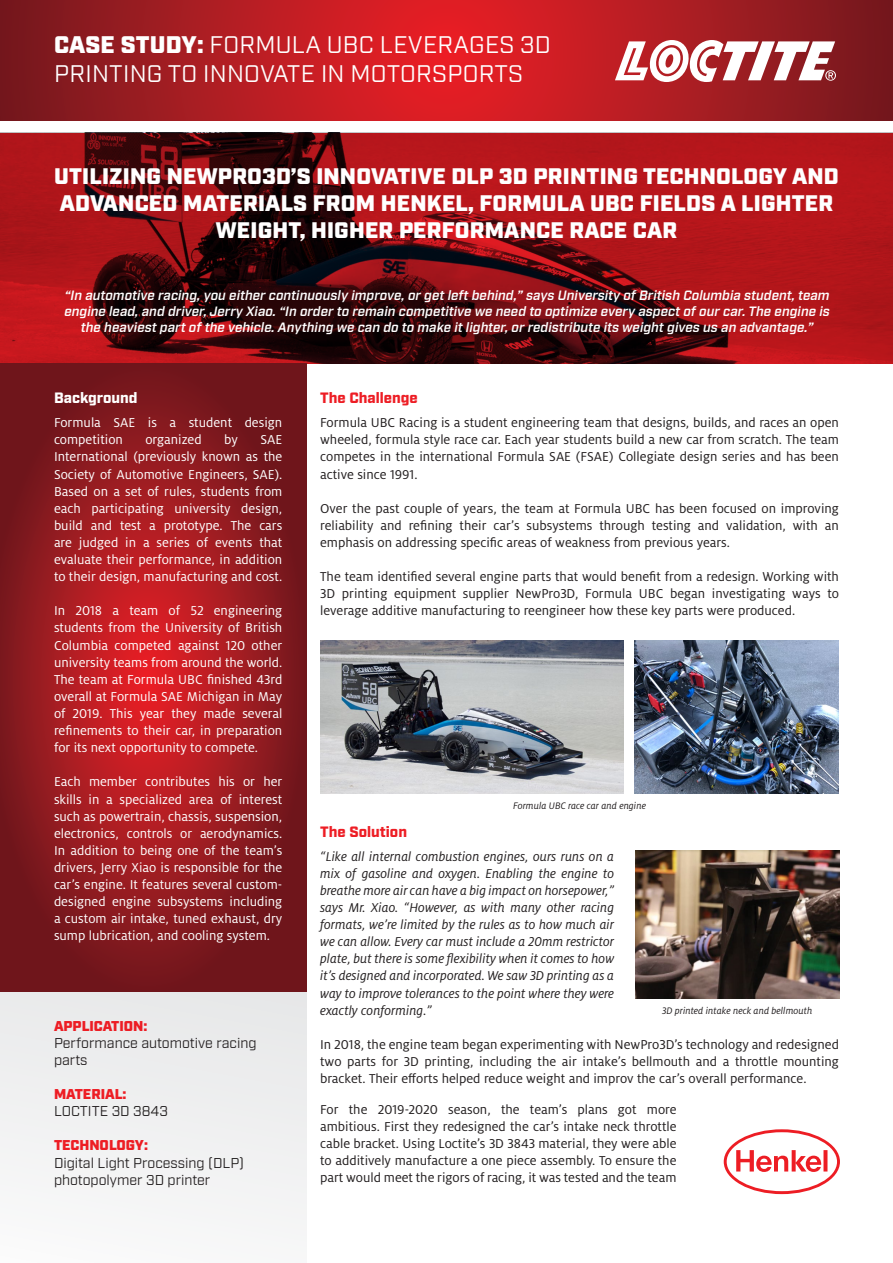
<style>
.page{position:relative;width:893px;height:1263px;background:#fff}
.page>*{position:absolute;margin:0;border:0;box-sizing:border-box;transform-origin:0 0}
.t1{font:24px/28.8px "Industry";letter-spacing:.01em;color:#fff}
.t2{font:900 22.5px/27px "Industry";letter-spacing:.01em;color:#fff;text-align:center}
.t3{font:900 15px "Industry";color:#ed1d24}
.t4{font:900 15px "Industry";color:#fff}
.t5{font:14.25px/17.1px "Henkel Milo";color:#231f20;text-align:justify}
.t6{font:14.25px/17.1px "Henkel Milo";color:#fff;text-align:justify}
.t7{font:italic 14.25px/17.1px "Henkel Milo";color:#231f20;text-align:justify}
.t8{font:14.25px/17.1px "Industry";color:#231f20}
.t9{font:900 14.25px "Industry";color:#ed1d24}
.t10{font:italic 600 13.5px/16.2px "Industry";color:#fff;text-align:center}
.t11{font:italic 10.5px "Henkel Milo";color:#231f20}
.s1{font-weight:900}
</style>
<div class="page">
<svg style="left:724px;top:1129px;width:116px;height:65px"></svg>
<svg style="left:0;top:0;width:893px;height:120px;background:#b01c22"></svg>
<svg style="left:615px;top:40px;width:221px;height:42px"></svg>
<svg style="left:0;top:133px;width:893px;height:231px;background:#810f14"></svg>
<div style="left:0;top:991px;width:307px;height:272px;background:#f0f1f1"></div>
<svg style="left:0;top:364px;width:307px;height:627px;background:#92191f"></svg>
<img style="left:320px;top:640px;width:304px;height:153px">
<img style="left:634px;top:640px;width:205px;height:153px">
<img style="left:636px;top:850px;width:204px;height:149px">
<h1 class="t1" style="left:54px;top:31px;width:498px"><span class="s1">CASE STUDY:</span> FORMULA UBC LEVERAGES 3D<br>PRINTING TO INNOVATE IN MOTORSPORTS</h1>
<h2 class="t2" style="left:54px;top:164px;width:786px">UTILIZING NEWPRO3D’S INNOVATIVE DLP 3D PRINTING TECHNOLOGY AND<br>ADVANCED MATERIALS FROM HENKEL, FORMULA UBC FIELDS A LIGHTER<br>WEIGHT, HIGHER PERFORMANCE RACE CAR</h2>
<p class="t10" style="left:64px;top:288px;width:770px">“In automotive racing,you eithercontinuously improve,orgetleftbehind,” says University ofBritish Columbia student,team engine lead,and driver,Jerry Xiao.“In orderto remain competitive we need to optimize every aspectofourcar.The engine is the heaviestpartofthe vehicle.Anything we can do to make itlighter,orredistribute its weightgives us an advantage.”</p>
<p class="t4" style="left:54px;top:389px;width:85px">Background</p>
<p class="t6" style="left:54px;top:414px;width:230px">Formula SAE is a student design competition</p>
<p class="t6" style="left:145px;top:431px;width:58px">organized</p>
<p class="t6" style="left:224px;top:431px;width:15px">by</p>
<p class="t6" style="left:54px;top:431px;width:230px;text-indent:206px">SAE International (previously known as the Society of Automotive Engineers, SAE).<br>Based on a set of rules, students from each participating university design, build and test a prototype. The cars are judged in a series of events that evaluate their performance, in addition to their design, manufacturing and cost.</p>
<p class="t6" style="left:54px;top:602px;width:230px">In 2018 a team of 52 engineering students from the University of British Columbia competed against 120 other university teams from around the world.<br>The team at Formula UBC finished 43rd overall at Formula SAE Michigan in May of 2019. This year they made several refinements to their car, in preparation for its next opportunity to compete.</p>
<p class="t6" style="left:54px;top:773px;width:230px">Each member contributes his or her skills in a specialized area of interest such as powertrain, chassis, suspension, electronics, controls or aerodynamics.<br>In addition to being one of the team’s drivers, Jerry Xiao is responsible for the car’s engine. It features several custom&shy;designed engine subsystems including a custom air intake, tuned exhaust, dry sump lubrication, and cooling system.</p>
<p class="t9" style="left:54px;top:1017px;width:95px">APPLICATION:</p>
<p class="t8" style="left:54px;top:1035px;width:204px">Performance automotive racing parts</p>
<p class="t9" style="left:54px;top:1085px;width:74px">MATERIAL:</p>
<p class="t8" style="left:54px;top:1103px;width:115px">LOCTITE 3D 3843</p>
<p class="t9" style="left:54px;top:1137px;width:96px">TECHNOLOGY:</p>
<p class="t8" style="left:54px;top:1154px;width:192px">Digital Light Processing (DLP) photopolymer 3D printer</p>
<p class="t3" style="left:320px;top:389px;width:99px">The Challenge</p>
<p class="t5" style="left:320px;top:414px;width:520px">Formula UBC Racing is a student engineering team that designs, builds, and races an open wheeled, formula style race car. Each year students build a new car from scratch. The team competes in the international Formula SAE (FSAE) Collegiate design series and has been active since 1991.</p>
<p class="t5" style="left:320px;top:500px;width:520px">Over the past couple of years, the team at Formula UBC has been focused on improving reliability and refining their car’s subsystems through testing and validation, with an emphasis on addressing specific areas of weakness from previous years.</p>
<p class="t5" style="left:320px;top:568px;width:520px">The team identified several engine parts that would benefit from a redesign. Working with 3D printing equipment supplier NewPro3D, Formula UBC began investigating ways to leverage additive manufacturing to reengineer how these key parts were produced.</p>
<p class="t11" style="left:513px;top:799px;width:134px">Formula UBC race car and engine</p>
<p class="t3" style="left:320px;top:823px;width:88px">The Solution</p>
<p class="t7" style="left:320px;top:848px;width:296px">“Like all internal combustion engines, ours runs on a mix of gasoline and oxygen. Enabling the engine to breathe more air can have a big impact on horsepower,” says Mr. Xiao. “However, as with many other racing formats, we’re limited by the rules as to how much air we can allow. Every car must include a 20mm restrictor plate, but there is some flexibility when it comes to how it’s designed and incorporated. We saw 3D printing as a way to improve tolerances to the point where they were exactly conforming.”</p>
<p class="t5" style="left:320px;top:1036px;width:520px">In 2018, the engine team began experimenting with NewPro3D’s technology and redesigned two parts for 3D printing, including the air intake’s bellmouth and a throttle mounting bracket. Their efforts helped reduce weight and improv the car’s overall performance.</p>
<p class="t11" style="left:662px;top:1005px;width:152px">3D printed intake neck and bellmouth</p>
<p class="t5" style="left:320px;top:1101px;width:358px">For the 2019-2020 season, the team’s plans got more ambitious. First they redesigned the car’s intake neck throttle cable bracket. Using Loctite’s 3D 3843 material, they were able to additively manufacture a one piece assembly. To ensure the part would meet the rigors of racing, it was tested and the team</p>
</div>
